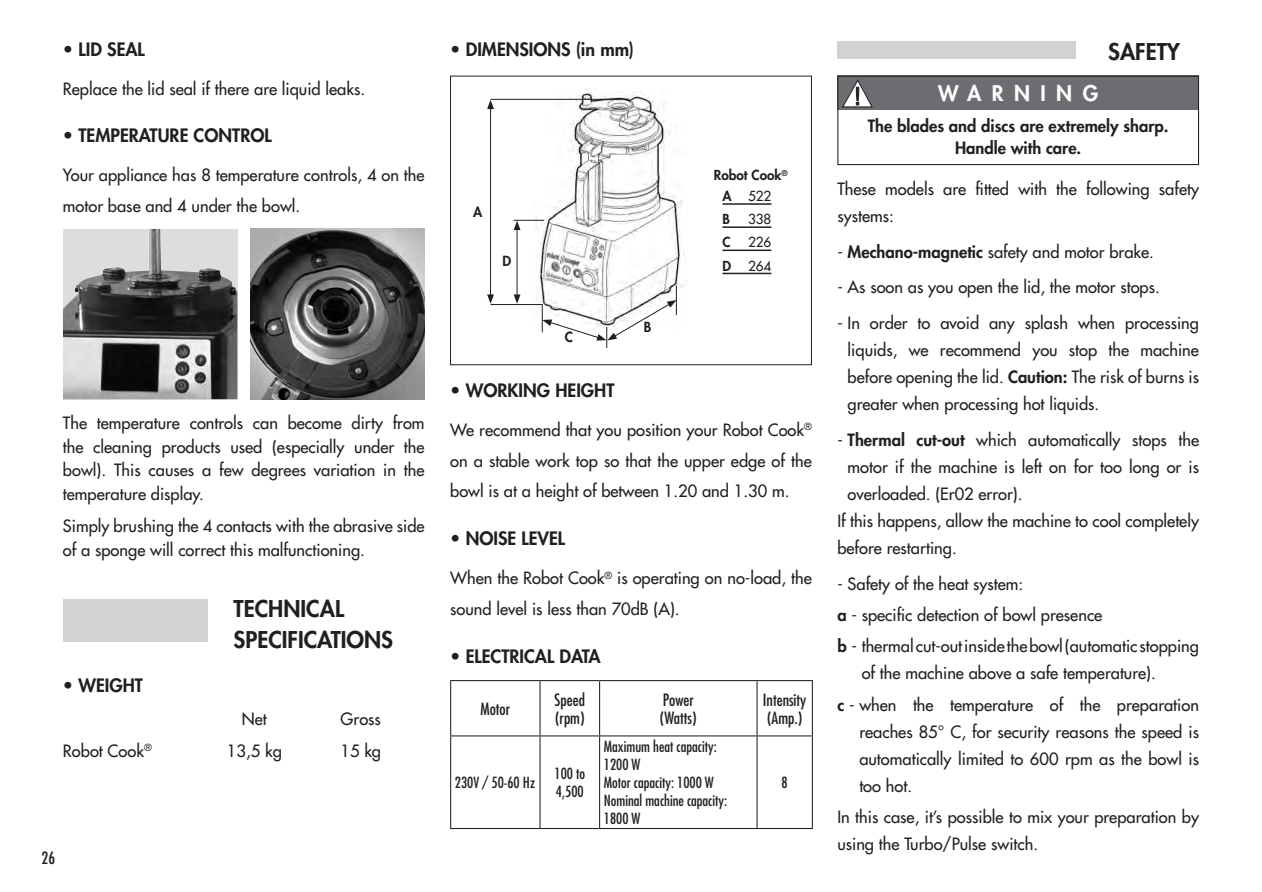
<style>
.page{position:relative;width:1262px;height:892px;background:#fff}
.page>*{position:absolute;margin:0;border:0;box-sizing:border-box;transform-origin:0 0}
.t1{font:800 22.5px/31px "Futura";color:#231f20}
.t2{font:800 21px "Futura";color:#fff}
.t3{font:800 18px "Futura";color:#231f20}
.t4{font:16.5px/27px "Futura";color:#231f20}
.t5{font:800 16.5px/21px "Futura";color:#231f20;text-align:center}
.t6{font:condensed 16.5px/18px "Futura";color:#231f20}
.t7{font:condensed 15px/18px "Futura";color:#231f20}
.t8{font:800 13.65px "Futura";color:#231f20}
.t9{font:800 13.5px/21px "Futura";color:#231f20;text-align:center}
.t10{font:13.5px/23.1px "Futura";color:#231f20;text-align:right}
.s1{font-weight:400}
.s2{font-weight:800}
</style>
<div class="page">
<div style="left:450px;top:76px;width:361px;height:289px;border:1px solid #231f20"></div>
<hr style="left:450px;top:679px;width:90px;height:1px;background:#231f20">
<hr style="left:450px;top:680px;width:1px;height:55px;background:#231f20">
<hr style="left:540px;top:679px;width:59px;height:1px;background:#231f20">
<hr style="left:539px;top:680px;width:1px;height:55px;background:#231f20">
<hr style="left:599px;top:679px;width:157px;height:1px;background:#231f20">
<hr style="left:599px;top:680px;width:1px;height:55px;background:#231f20">
<hr style="left:756px;top:679px;width:56px;height:1px;background:#231f20">
<hr style="left:756px;top:680px;width:1px;height:55px;background:#231f20">
<hr style="left:811px;top:680px;width:1px;height:55px;background:#231f20">
<hr style="left:450px;top:735px;width:90px;height:1px;background:#231f20">
<hr style="left:450px;top:736px;width:1px;height:91px;background:#231f20">
<hr style="left:540px;top:735px;width:59px;height:1px;background:#231f20">
<hr style="left:539px;top:736px;width:1px;height:91px;background:#231f20">
<hr style="left:599px;top:735px;width:157px;height:1px;background:#231f20">
<hr style="left:599px;top:736px;width:1px;height:91px;background:#231f20">
<hr style="left:756px;top:735px;width:56px;height:1px;background:#231f20">
<hr style="left:756px;top:736px;width:1px;height:91px;background:#231f20">
<hr style="left:811px;top:736px;width:1px;height:91px;background:#231f20">
<hr style="left:450px;top:827px;width:90px;height:1px;background:#231f20">
<hr style="left:540px;top:827px;width:59px;height:1px;background:#231f20">
<hr style="left:599px;top:827px;width:157px;height:1px;background:#231f20">
<hr style="left:756px;top:827px;width:56px;height:1px;background:#231f20">
<div style="left:837px;top:42px;width:238px;height:17px;background:#d1d2d4"></div>
<div style="left:837px;top:76px;width:361px;height:34px;background:#6c6d70"></div>
<div style="left:837px;top:76px;width:361px;height:89px;border:1px solid #231f20"></div>
<svg style="left:842px;top:79px;width:30px;height:28px"></svg>
<img style="left:531px;top:88px;width:154px;height:241px">
<hr style="left:490px;top:99px;width:131px;height:1px;background:#231f20">
<hr style="left:513px;top:220px;width:31px;height:1px;background:#231f20">
<hr style="left:490px;top:304px;width:52px;height:1px;background:#231f20">
<hr style="left:490px;top:107px;width:1px;height:190px;background:#231f20">
<svg style="left:487px;top:100px;width:7px;height:9px"></svg>
<svg style="left:487px;top:294px;width:7px;height:10px"></svg>
<hr style="left:516px;top:227px;width:1px;height:70px;background:#231f20">
<svg style="left:513px;top:220px;width:7px;height:10px"></svg>
<svg style="left:513px;top:294px;width:7px;height:10px"></svg>
<hr style="left:676px;top:285px;width:1px;height:30px;background:#231f20">
<svg style="left:542px;top:300px;width:134px;height:48px"></svg>
<hr style="left:722px;top:203px;width:49px;height:2px;background:#231f20">
<hr style="left:722px;top:226px;width:49px;height:2px;background:#231f20">
<hr style="left:722px;top:249px;width:49px;height:2px;background:#231f20">
<hr style="left:722px;top:272px;width:49px;height:2px;background:#231f20">
<img style="left:63px;top:229px;width:174px;height:170px">
<img style="left:250px;top:229px;width:174px;height:170px">
<div style="left:63px;top:599px;width:144px;height:42px;background:#d1d2d4"></div>
<p class="t3" style="left:63px;top:37px;width:83px">• LID SEAL</p>
<p class="t4" style="left:63px;top:75px;width:304px">Replace the lid seal if there are liquid leaks.</p>
<p class="t3" style="left:63px;top:124px;width:210px">• TEMPERATURE CONTROL</p>
<p class="t4" style="left:63px;top:160px;width:363px;line-height:30.5px">Your appliance has 8 temperature controls, 4 on the motor base and 4 under the bowl.</p>
<p class="t4" style="left:63px;top:411px;width:363px;line-height:23.5px;text-align:justify">The temperature controls can become dirty from the cleaning products used (especially under the bowl). This causes a few degrees variation in the temperature display.</p>
<p class="t4" style="left:63px;top:514px;width:363px;line-height:23.5px">Simply brushing the 4 contacts with the abrasive side of a sponge will correct this malfunctioning.</p>
<h1 class="t1" style="left:233px;top:592px;width:161px">TECHNICAL<br>SPECIFICATIONS</h1>
<p class="t3" style="left:63px;top:673px;width:82px">• WEIGHT</p>
<p class="t4" style="left:242px;top:704px;width:26px">Net</p>
<p class="t4" style="left:340px;top:704px;width:42px">Gross</p>
<p class="t4" style="left:63px;top:736px;width:90px">Robot Cook<sup>®</sup></p>
<p class="t4" style="left:227px;top:736px;width:56px">13,5 kg</p>
<p class="t4" style="left:340px;top:736px;width:42px">15 kg</p>
<p class="t6" style="left:42px;top:848px;width:15px">26</p>
<p class="t3" style="left:450px;top:37px;width:185px">• DIMENSIONS (in mm)</p>
<p class="t8" style="left:473px;top:203px;width:11px">A</p>
<p class="t8" style="left:502px;top:252px;width:10px">D</p>
<p class="t8" style="left:564px;top:328px;width:10px">C</p>
<p class="t8" style="left:643px;top:317px;width:9px">B</p>
<p class="t9" style="left:713px;top:164px;width:75px">Robot Cook<sup>®<br></sup>A <span class="s1">522</span></p>
<p class="t9" style="left:722px;top:208px;width:9px">B</p>
<p class="t10" style="left:747px;top:208px;width:25px">338</p>
<p class="t9" style="left:722px;top:231px;width:10px">C</p>
<p class="t10" style="left:722px;top:231px;width:50px">226<br><span class="s2">D</span> 264</p>
<p class="t3" style="left:450px;top:377px;width:166px">• WORKING HEIGHT</p>
<p class="t4" style="left:450px;top:414px;width:363px;line-height:30.8px;text-align:justify">We recommend that you position your Robot Cook<sup>® </sup>on a stable work top so that the upper edge of the bowl is at a height of between 1.20 and 1.30 m.</p>
<p class="t3" style="left:450px;top:526px;width:116px">• NOISE LEVEL</p>
<p class="t4" style="left:450px;top:563px;width:363px;line-height:30.8px">When the Robot Cook<sup>®</sup> is operating on no-load, the sound level is less than 70dB (A).</p>
<p class="t3" style="left:450px;top:644px;width:152px">• ELECTRICAL DATA</p>
<p class="t6" style="left:480px;top:699px;width:31px">Motor</p>
<p class="t6" style="left:554px;top:690px;width:32px">Speed (rpm)</p>
<p class="t6" style="left:659px;top:690px;width:38px">Power (Watts)</p>
<p class="t6" style="left:762px;top:690px;width:45px">Intensity (Amp.)</p>
<p class="t7" style="left:455px;top:773px;width:82px">230V / 50-60 Hz</p>
<p class="t7" style="left:554px;top:764px;width:32px">100 to<br>4,500</p>
<p class="t7" style="left:603px;top:737px;width:125px">Maximum heat capacity:<br>1200 W<br>Motor capacity: 1000 W<br>Nominal machine capacity:<br>1800 W</p>
<p class="t7" style="left:781px;top:773px;width:8px">8</p>
<h1 class="t1" style="left:1107px;top:35px;width:73px">SAFETY</h1>
<p class="t2" style="left:937px;top:79px;width:24px">warning</p>
<p class="t5" style="left:867px;top:115px;width:302px">The blades and discs are extremely sharp.<br>Handle with care.</p>
<p class="t4" style="left:837px;top:175px;width:363px">These models are fitted with the following safety systems:</p>
<p class="t4" style="left:837px;top:238px;width:318px">- <span class="s2">Mechano-magnetic</span> safety and motor brake.</p>
<p class="t4" style="left:837px;top:274px;width:324px">- As soon as you open the lid, the motor stops.</p>
<p class="t4" style="left:847px;top:309px;width:353px;text-align:justify;text-indent:-10px">- In order to avoid any splash when processing liquids, we recommend you stop the machine before opening the lid. <span class="s2">Caution:</span> The risk of burns is greater when processing hot liquids.</p>
<p class="t4" style="left:837px;top:426px;width:363px">- <span class="s2">Thermal cut-out</span> which automatically stops the</p>
<p class="t4" style="left:847px;top:453px;width:353px">motor if the machine is left on for too long or is</p>
<p class="t4" style="left:847px;top:480px;width:176px">overloaded. (Er02 error).</p>
<p class="t4" style="left:837px;top:507px;width:363px">If this happens, allow the machine to cool completely</p>
<p class="t4" style="left:837px;top:534px;width:121px">before restarting.</p>
<p class="t4" style="left:837px;top:567px;width:363px;line-height:31.3px">- Safety of the heat system:<br><span class="s2">a</span> - specific detection of bowl presence<br><span class="s2">b</span> - thermal cut-out inside the bowl (automatic stopping</p>
<p class="t4" style="left:837px;top:657px;width:363px;line-height:31.3px;text-indent:24px">of the machine above a safe temperature).<br><span class="s2">c</span> - when the temperature of the preparation</p>
<p class="t4" style="left:859px;top:718px;width:341px;text-align:justify">reaches 85° C, for security reasons the speed is automatically limited to 600 rpm as the bowl is too hot.</p>
<p class="t4" style="left:837px;top:803px;width:363px">In this case, it’s possible to mix your preparation by using the Turbo/Pulse switch.</p>
</div>
